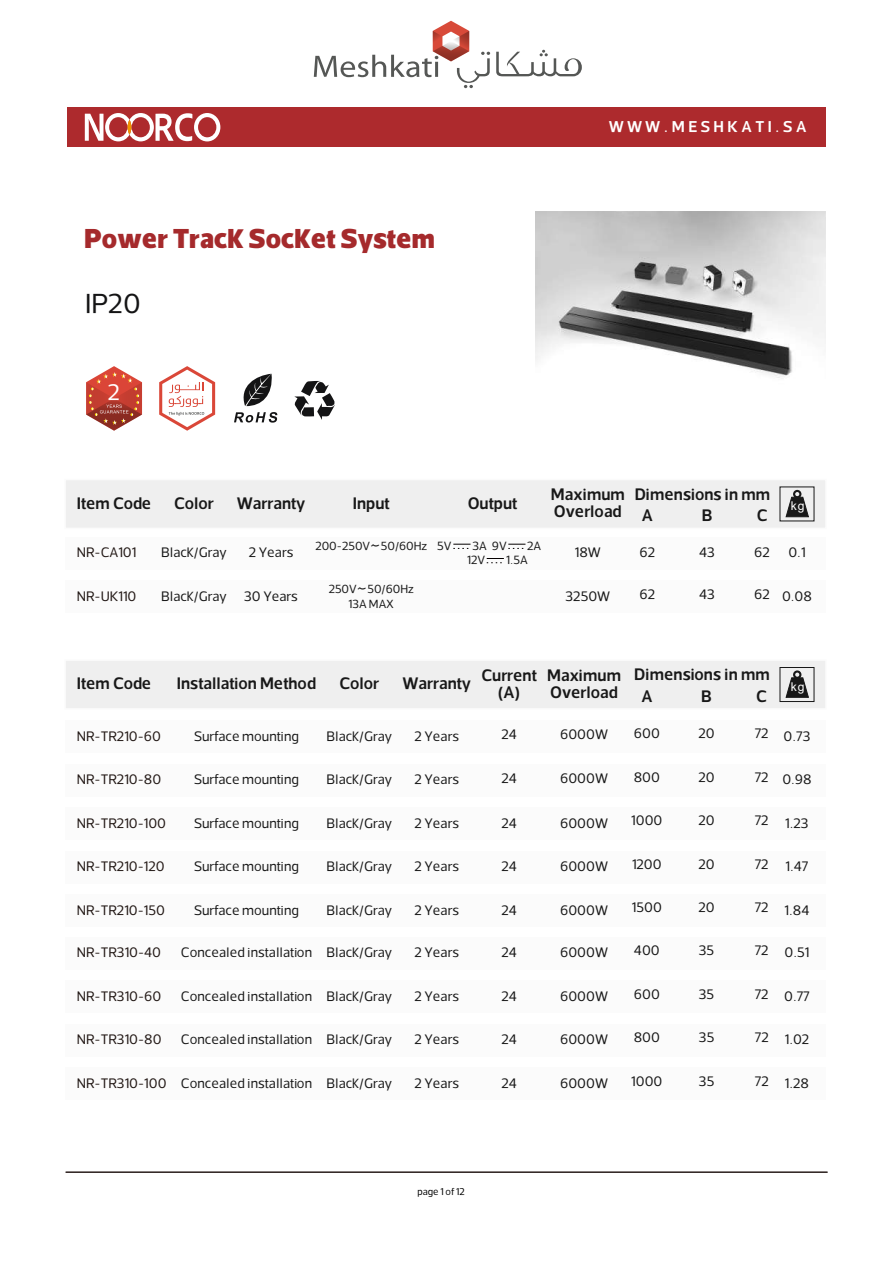
<style>
.page{position:relative;width:893px;height:1262px;background:#fff}
.page>*{position:absolute;margin:0;border:0;box-sizing:border-box;transform-origin:0 0}
.t1{font:42px "Somar";color:#a52a2c}
.t2{font:42px "Somar";color:#141415}
.t3{font:34.5px "Somar";color:#fff}
.t4{font:25.5px/21.5px "Somar";color:#181818}
.t5{font:24px "Somar";letter-spacing:.145em;color:#fff}
.t6{font:21px/43.3px "Somar";color:#181818;text-align:justify}
.t7{font:21px/43.3px "Somar";color:#221815}
.t8{font:18.15px/14.2px "Somar";color:#181818}
.t9{font:18px/15px "Somar";color:#181818;text-align:center}
.t10{font:15px "Somar";color:#000}
.t11{font:12.15px "Arial";color:#fff}
</style>
<div class="page">
<img style="left:535px;top:211px;width:290px;height:167px">
<svg style="left:159px;top:366px;width:56px;height:65px"></svg>
<svg style="left:86px;top:366px;width:56px;height:65px"></svg>
<svg style="left:234px;top:412px;width:43px;height:10px"></svg>
<svg style="left:243px;top:374px;width:29px;height:32px"></svg>
<svg style="left:294px;top:381px;width:41px;height:39px"></svg>
<div style="left:64px;top:479px;width:762px;height:50px;background:#efefef;border:2px solid #fbfbfb"></div>
<div style="left:66px;top:537px;width:759px;height:33px;background:#fbfbfb"></div>
<div style="left:66px;top:580px;width:759px;height:33px;background:#fbfbfb"></div>
<div style="left:793px;top:490px;width:8px;height:8px;border:2px solid #181818;border-radius:50%"></div>
<svg style="left:785px;top:496px;width:24px;height:21px"></svg>
<div style="left:66px;top:720px;width:759px;height:33px;background:#fbfbfb"></div>
<div style="left:66px;top:763px;width:759px;height:33px;background:#fbfbfb"></div>
<div style="left:66px;top:807px;width:759px;height:33px;background:#fbfbfb"></div>
<div style="left:66px;top:850px;width:759px;height:33px;background:#fbfbfb"></div>
<div style="left:66px;top:894px;width:759px;height:33px;background:#fbfbfb"></div>
<div style="left:66px;top:937px;width:759px;height:32px;background:#fbfbfb"></div>
<div style="left:66px;top:980px;width:759px;height:33px;background:#fbfbfb"></div>
<div style="left:66px;top:1024px;width:759px;height:32px;background:#fbfbfb"></div>
<div style="left:66px;top:1067px;width:759px;height:33px;background:#fbfbfb"></div>
<div style="left:64px;top:659px;width:762px;height:50px;background:#efefef;border:2px solid #fbfbfb"></div>
<div style="left:793px;top:670px;width:8px;height:9px;border:2px solid #181818;border-radius:50%"></div>
<svg style="left:785px;top:677px;width:24px;height:21px"></svg>
<svg style="left:453px;top:544px;width:17px;height:5px"></svg>
<svg style="left:508px;top:544px;width:17px;height:5px"></svg>
<svg style="left:486px;top:558px;width:18px;height:5px"></svg>
<svg style="left:496px;top:50px;width:86px;height:26px"></svg>
<svg style="left:314px;top:21px;width:176px;height:67px"></svg>
<div style="left:67px;top:107px;width:758px;height:40px;background:#ad2a2d"></div>
<svg style="left:85px;top:113px;width:135px;height:28px"></svg>
<p class="t5" style="left:609px;top:110px;width:199px">WWW.MESHKATI.SA</p>
<h1 class="t1" style="left:84px;top:210px;width:352px">Power Track Socket System</h1>
<h1 class="t2" style="left:85px;top:275px;width:57px">IP20</h1>
<h2 class="t3" style="left:108px;top:368px;width:14px">2</h2>
<p class="t4" style="left:77px;top:491px;width:76px">Item Code</p>
<p class="t7" style="left:77px;top:530px;width:61px">NR-CA101</p>
<p class="t7" style="left:77px;top:573px;width:61px">NR-UK110</p>
<p class="t4" style="left:174px;top:491px;width:41px">Color</p>
<p class="t6" style="left:161px;top:530px;width:67px">Black/Gray<br>Black/Gray</p>
<p class="t4" style="left:237px;top:491px;width:70px">Warranty</p>
<p class="t6" style="left:244px;top:530px;width:55px">2 Years<br>30 Years</p>
<p class="t4" style="left:353px;top:491px;width:38px">Input</p>
<p class="t9" style="left:315px;top:537px;width:113px">200-250V~50/60Hz</p>
<p class="t9" style="left:329px;top:580px;width:87px">250V~50/60Hz<br>13A MAX</p>
<p class="t4" style="left:467px;top:491px;width:51px">Output</p>
<p class="t8" style="left:467px;top:537px;width:75px;text-indent:-30px">5V 3A 9V 2A<br>12V 1.5A</p>
<p class="t4" style="left:551px;top:482px;width:221px">Maximum Dimensions in mm</p>
<p class="t4" style="left:554px;top:499px;width:69px">Overload</p>
<p class="t6" style="left:565px;top:530px;width:46px;text-align:center">18W<br>3250W</p>
<p class="t4" style="left:756px;top:503px;width:12px">C</p>
<p class="t6" style="left:754px;top:530px;width:17px">62</p>
<p class="t4" style="left:641px;top:503px;width:13px">A</p>
<p class="t6" style="left:639px;top:530px;width:17px">62</p>
<p class="t4" style="left:701px;top:503px;width:12px">B</p>
<p class="t6" style="left:699px;top:530px;width:17px">43</p>
<p class="t6" style="left:639px;top:571px;width:17px">62</p>
<p class="t6" style="left:699px;top:571px;width:17px">43</p>
<p class="t6" style="left:754px;top:571px;width:17px">62</p>
<p class="t11" style="left:791px;top:497px;width:15px">kg</p>
<p class="t6" style="left:782px;top:530px;width:31px;text-align:center">0.1<br>0.08</p>
<p class="t4" style="left:77px;top:671px;width:76px">Item Code</p>
<p class="t4" style="left:177px;top:671px;width:141px">Installation Method</p>
<p class="t7" style="left:77px;top:713px;width:91px">NR-TR210-60<br>NR-TR210-80<br>NR-TR210-100<br>NR-TR210-120<br>NR-TR210-150<br>NR-TR310-40<br>NR-TR310-60<br>NR-TR310-80<br>NR-TR310-100</p>
<p class="t6" style="left:181px;top:713px;width:133px;text-align:center">Surface mounting<br>Surface mounting<br>Surface mounting<br>Surface mounting<br>Surface mounting<br>Concealed installation<br>Concealed installation<br>Concealed installation<br>Concealed installation</p>
<p class="t4" style="left:339px;top:671px;width:41px">Color</p>
<p class="t4" style="left:402px;top:671px;width:70px">Warranty</p>
<p class="t6" style="left:326px;top:713px;width:67px">Black/Gray Black/Gray Black/Gray Black/Gray Black/Gray Black/Gray Black/Gray Black/Gray Black/Gray</p>
<p class="t6" style="left:414px;top:713px;width:46px">2 Years 2 Years 2 Years 2 Years 2 Years 2 Years 2 Years 2 Years 2 Years</p>
<p class="t4" style="left:481px;top:663px;width:141px">Current Maximum</p>
<p class="t4" style="left:550px;top:680px;width:69px">Overload</p>
<p class="t6" style="left:560px;top:711px;width:49px">6000W 6000W 6000W 6000W 6000W 6000W 6000W 6000W 6000W</p>
<p class="t4" style="left:497px;top:680px;width:25px">(A)</p>
<p class="t6" style="left:501px;top:711px;width:17px">24<br>24<br>24<br>24<br>24<br>24<br>24<br>24<br>24</p>
<p class="t4" style="left:634px;top:662px;width:137px">Dimensions in mm<br>A</p>
<p class="t4" style="left:701px;top:683px;width:12px">B</p>
<p class="t4" style="left:756px;top:683px;width:12px">C</p>
<p class="t6" style="left:634px;top:711px;width:27px">600</p>
<p class="t6" style="left:698px;top:711px;width:18px">20</p>
<p class="t6" style="left:754px;top:711px;width:15px">72</p>
<p class="t6" style="left:633px;top:754px;width:28px">800</p>
<p class="t6" style="left:698px;top:754px;width:18px">20</p>
<p class="t6" style="left:754px;top:754px;width:15px">72</p>
<p class="t6" style="left:631px;top:798px;width:33px">1000</p>
<p class="t6" style="left:698px;top:798px;width:18px">20</p>
<p class="t6" style="left:754px;top:798px;width:15px">72</p>
<p class="t6" style="left:632px;top:841px;width:31px">1200</p>
<p class="t6" style="left:698px;top:841px;width:18px">20</p>
<p class="t6" style="left:754px;top:841px;width:15px">72</p>
<p class="t6" style="left:632px;top:885px;width:32px">1500</p>
<p class="t6" style="left:698px;top:885px;width:18px">20</p>
<p class="t6" style="left:754px;top:885px;width:15px">72</p>
<p class="t6" style="left:634px;top:927px;width:27px">400</p>
<p class="t6" style="left:698px;top:927px;width:17px">35</p>
<p class="t6" style="left:754px;top:927px;width:15px">72</p>
<p class="t6" style="left:634px;top:971px;width:27px">600</p>
<p class="t6" style="left:698px;top:971px;width:17px">35</p>
<p class="t6" style="left:754px;top:971px;width:15px">72</p>
<p class="t6" style="left:633px;top:1014px;width:28px">800</p>
<p class="t6" style="left:699px;top:1014px;width:17px">35</p>
<p class="t6" style="left:754px;top:1014px;width:15px">72</p>
<p class="t6" style="left:631px;top:1058px;width:33px">1000</p>
<p class="t6" style="left:699px;top:1058px;width:17px">35</p>
<p class="t6" style="left:754px;top:1058px;width:15px">72</p>
<p class="t11" style="left:791px;top:678px;width:15px">kg</p>
<p class="t6" style="left:782px;top:713px;width:31px;text-align:left">0.73<br>0.98<br>1.23<br>1.47<br>1.84<br>0.51<br>0.77<br>1.02<br>1.28</p>
<p class="t10" style="left:417px;top:1181px;width:49px">page 1 of 12</p>
</div>
